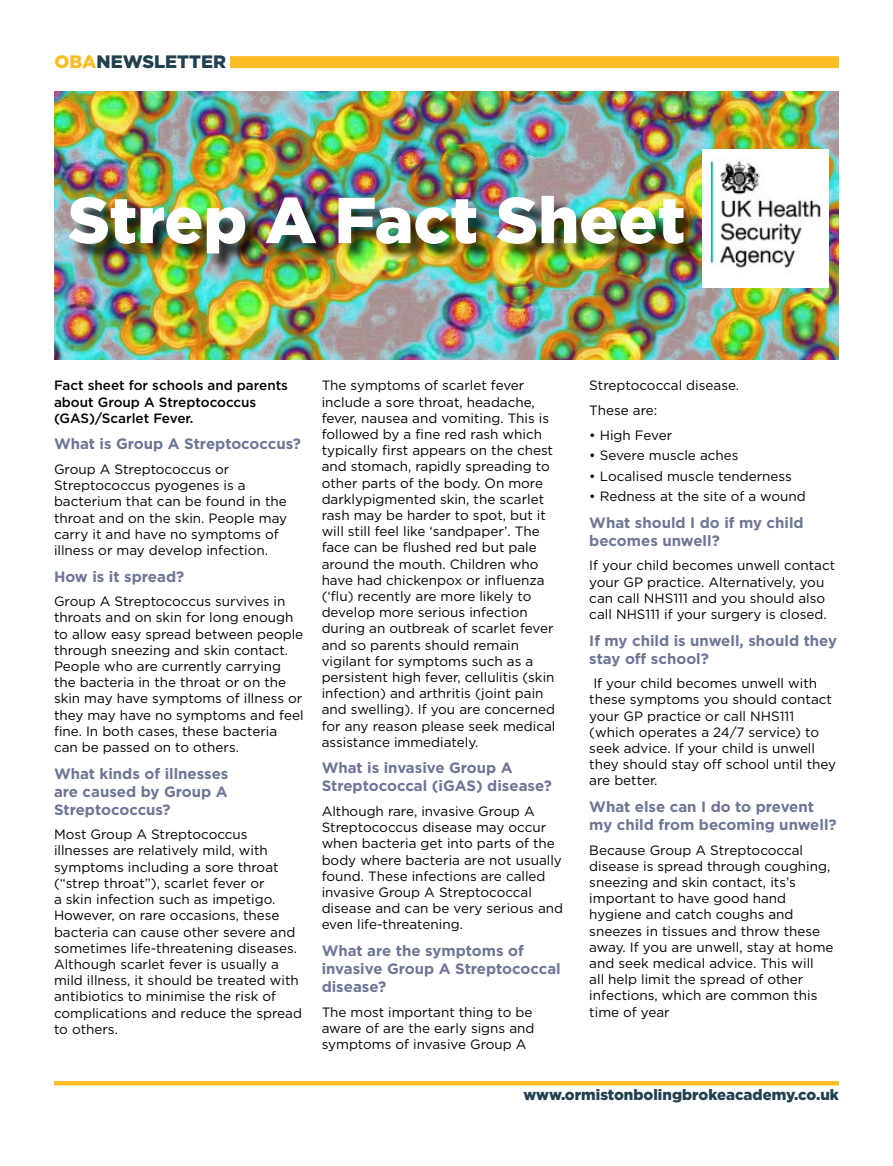
<style>
.page{position:relative;width:893px;height:1166px;background:#fff}
.page>*{position:absolute;margin:0;border:0;box-sizing:border-box;transform-origin:0 0}
.t1{font:900 64.65px "Gotham";color:#fff}
.t2{font:900 18px "Gotham";color:#214150}
.t3{font:700 15px/18px "Gotham";color:#6e7696}
.t4{font:900 15px "Gotham";color:#214150}
.t5{font:13.5px/16.2px "Gotham";color:#000}
.t6{font:500 13.5px/16.2px "Gotham";color:#000}
.s1{color:#febd26}
</style>
<div class="page">
<div style="left:230px;top:56px;width:609px;height:12px;background:#febd26"></div>
<img style="left:54px;top:91px;width:785px;height:268px">
<div style="left:72px;top:198px;width:631px;height:74px;background:#000;opacity:.75"></div>
<hr style="left:54px;top:1081px;width:785px;height:4px;background:#febd26">
<img style="left:702px;top:149px;width:126px;height:138px">
<h2 class="t2" style="left:54px;top:50px;width:173px"><span class="s1">OBA</span>NEWSLETTER</h2>
<h1 class="t1" style="left:68px;top:176px;width:619px">Strep A Fact Sheet</h1>
<p class="t6" style="left:54px;top:377px;width:236px">Fact sheet for schools and parents about Group A Streptococcus (GAS)/Scarlet Fever.</p>
<p class="t3" style="left:54px;top:435px;width:248px">What is Group A Streptococcus?</p>
<p class="t5" style="left:54px;top:461px;width:235px">Group A Streptococcus or<br>Streptococcus pyogenes is a bacterium that can be found in the throat and on the skin. People may carry it and have no symptoms of illness or may develop infection.</p>
<p class="t3" style="left:54px;top:567px;width:132px">How is it spread?</p>
<p class="t5" style="left:54px;top:593px;width:251px">Group A Streptococcus survives in throats and on skin for long enough to allow easy spread between people through sneezing and skin contact.<br>People who are currently carrying the bacteria in the throat or on the skin may have symptoms of illness or they may have no symptoms and feel fine. In both cases, these bacteria can be passed on to others.</p>
<p class="t3" style="left:54px;top:764px;width:176px;text-align:justify">What kinds of illnesses are caused by Group A Streptococcus?</p>
<p class="t5" style="left:54px;top:826px;width:249px">Most Group A Streptococcus illnesses are relatively mild, with symptoms including a sore throat (“strep throat”), scarlet fever or<br>a skin infection such as impetigo.<br>However, on rare occasions, these bacteria can cause other severe and sometimes life-threatening diseases.<br>Although scarlet fever is usually a mild illness, it should be treated with antibiotics to minimise the risk of complications and reduce the spread to others.</p>
<p class="t5" style="left:322px;top:377px;width:235px">The symptoms of scarlet fever include a sore throat, headache, fever, nausea and vomiting. This is followed by a fine red rash which typically first appears on the chest and stomach, rapidly spreading to other parts of the body. On more darklypigmented skin, the scarlet rash may be harder to spot, but it will still feel like ‘sandpaper’. The face can be flushed red but pale around the mouth. Children who have had chickenpox or influenza (‘flu) recently are more likely to develop more serious infection during an outbreak of scarlet fever and so parents should remain vigilant for symptoms such as a persistent high fever, cellulitis (skin infection) and arthritis (joint pain and swelling). If you are concerned for any reason please seek medical assistance immediately.</p>
<p class="t3" style="left:322px;top:759px;width:232px">What is invasive Group A<br>Streptococcal (iGAS) disease?</p>
<p class="t5" style="left:322px;top:803px;width:243px">Although rare, invasive Group A<br>Streptococcus disease may occur when bacteria get into parts of the body where bacteria are not usually found. These infections are called invasive Group A Streptococcal disease and can be very serious and even life-threatening.</p>
<p class="t3" style="left:322px;top:941px;width:241px">What are the symptoms of invasive Group A Streptococcal disease?</p>
<p class="t5" style="left:322px;top:1003px;width:214px">The most important thing to be aware of are the early signs and symptoms of invasive Group A</p>
<p class="t5" style="left:589px;top:373px;width:151px;line-height:24.8px">Streptococcal disease.<br>These are:</p>
<p class="t5" style="left:589px;top:427px;width:84px">• High Fever</p>
<p class="t5" style="left:589px;top:447px;width:151px">• Severe muscle aches</p>
<p class="t5" style="left:589px;top:467px;width:204px">• Localised muscle tenderness</p>
<p class="t5" style="left:589px;top:488px;width:218px">• Redness at the site of a wound</p>
<p class="t3" style="left:589px;top:513px;width:216px">What should I do if my child becomes unwell?</p>
<p class="t5" style="left:589px;top:557px;width:247px">If your child becomes unwell contact your GP practice. Alternatively, you can call NHS111 and you should also call NHS111 if your surgery is closed.</p>
<p class="t3" style="left:589px;top:631px;width:249px">If my child is unwell, should they stay off school?</p>
<p class="t5" style="left:589px;top:675px;width:248px;text-indent:4px">If your child becomes unwell with these symptoms you should contact your GP practice or call NHS111 (which operates a 24/7 service) to seek advice. If your child is unwell they should stay off school until they are better.</p>
<p class="t3" style="left:589px;top:797px;width:249px">What else can I do to prevent my child from becoming unwell?</p>
<p class="t5" style="left:589px;top:841px;width:246px">Because Group A Streptococcal disease is spread through coughing, sneezing and skin contact, its’s important to have good hand hygiene and catch coughs and sneezes in tissues and throw these away. If you are unwell, stay at home and seek medical advice. This will<br>all help limit the spread of other infections, which are common this time of year</p>
<p class="t4" style="left:523px;top:1085px;width:317px">www.ormistonbolingbrokeacademy.co.uk</p>
</div>
